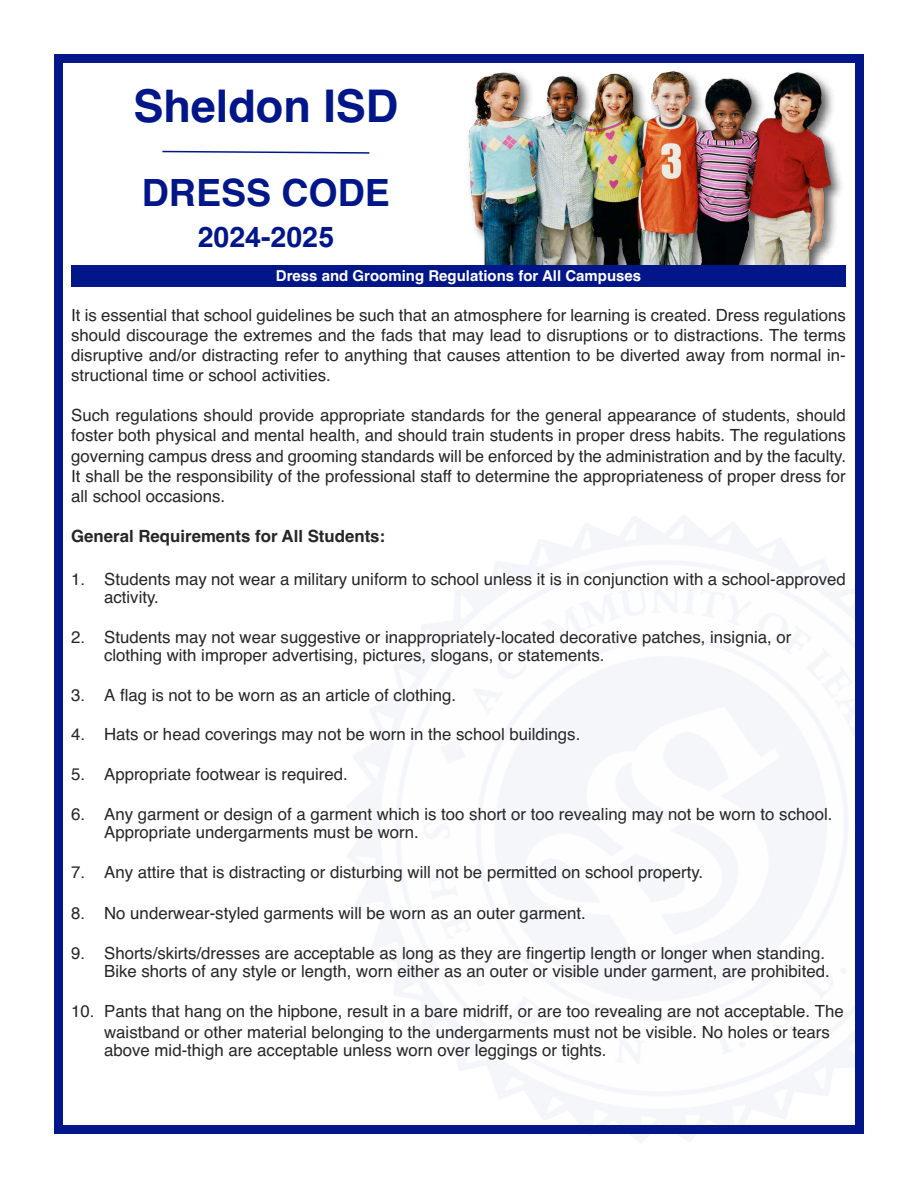
<style>
.page{position:relative;width:918px;height:1188px;background:#fff}
.page>*{position:absolute;margin:0;border:0;box-sizing:border-box;transform-origin:0 0}
.t1{font:700 45px "Helvetica";color:#001689}
.t2{font:700 37.5px "Helvetica";color:#001689}
.t3{font:700 28.5px "Helvetica";color:#001689}
.t4{font:16.8px/20.1px "Helvetica";color:#272526}
.t5{font:700 16.8px "Helvetica";color:#272526}
.t6{font:700 15px "Helvetica";color:#fff}
.s1{font-family:"Arial"}
</style>
<div class="page">
<div style="left:54px;top:54px;width:810px;height:1080px;border:9px solid #001689"></div>
<img style="left:452px;top:54px;width:404px;height:231px">
<img style="left:459px;top:54px;width:378px;height:211px">
<div style="left:71px;top:266px;width:775px;height:21px;background:#001689"></div>
<svg style="left:162px;top:150px;width:208px;height:4px"></svg>
<h1 class="t1" style="left:133px;top:80px;width:267px">Sheldon ISD</h1>
<h2 class="t2" style="left:142px;top:171px;width:249px">DRESS CODE</h2>
<h3 class="t3" style="left:198px;top:221px;width:138px">202<span class="s1">4</span>-202<span class="s1">5</span></h3>
<p class="t6" style="left:276px;top:267px;width:367px">Dress and Grooming Regulations for All Campuses</p>
<p class="t4" style="left:71px;top:305px;width:776px;text-align:justify">It is essential that school guidelines be such that an atmosphere for learning is created. Dress regulations should discourage the extremes and the fads that may lead to disruptions or to distractions. The terms disruptive and/or distracting refer to anything that causes attention to be diverted away from normal in&shy;structional time or school activities.</p>
<p class="t4" style="left:71px;top:405px;width:776px;text-align:justify">Such regulations should provide appropriate standards for the general appearance of students, should foster both physical and mental health, and should train students in proper dress habits. The regulations governing campus dress and grooming standards will be enforced by the administration and by the faculty.<br>It shall be the responsibility of the professional staff to determine the appropriateness of proper dress for all school occasions.</p>
<p class="t5" style="left:71px;top:527px;width:315px">General Requirements for All Students:</p>
<p class="t4" style="left:104px;top:570px;width:743px;line-height:18px;text-indent:-33px">1. Students may not wear a military uniform to school unless it is in conjunction with a school-approved activity.</p>
<p class="t4" style="left:104px;top:629px;width:689px;line-height:18px;text-indent:-33px">2. Students may not wear suggestive or inappropriately-located decorative patches, insignia, or clothing with improper advertising, pictures, slogans, or statements.</p>
<p class="t4" style="left:71px;top:686px;width:386px">3. A flag is not to be worn as an article of clothing.</p>
<p class="t4" style="left:71px;top:724px;width:511px">4. Hats or head coverings may not be worn in the school buildings.</p>
<p class="t4" style="left:71px;top:764px;width:278px">5. Appropriate footwear is required.</p>
<p class="t4" style="left:104px;top:806px;width:730px;line-height:18px;text-indent:-33px">6. Any garment or design of a garment which is too short or too revealing may not be worn to school.<br>Appropriate undergarments must be worn.</p>
<p class="t4" style="left:71px;top:863px;width:634px">7. Any attire that is distracting or disturbing will not be permitted on school property.</p>
<p class="t4" style="left:71px;top:903px;width:516px">8. No underwear-styled garments will be worn as an outer garment.</p>
<p class="t4" style="left:71px;top:945px;width:760px;line-height:18px;text-align:right">9. Shorts/skirts/dresses are acceptable as long as they are fingertip length or longer when standing.<br>Bike shorts of any style or length, worn either as an outer or visible under garment, are prohibited.</p>
<p class="t4" style="left:104px;top:1002px;width:741px;text-indent:-33px">10. Pants that hang on the hipbone, result in a bare midriff, or are too revealing are not acceptable. The waistband or other material belonging to the undergarments must not be visible. No holes or tears</p>
<p class="t4" style="left:104px;top:1040px;width:504px">above mid-thigh are acceptable unless worn over leggings or tights.</p>
</div>
